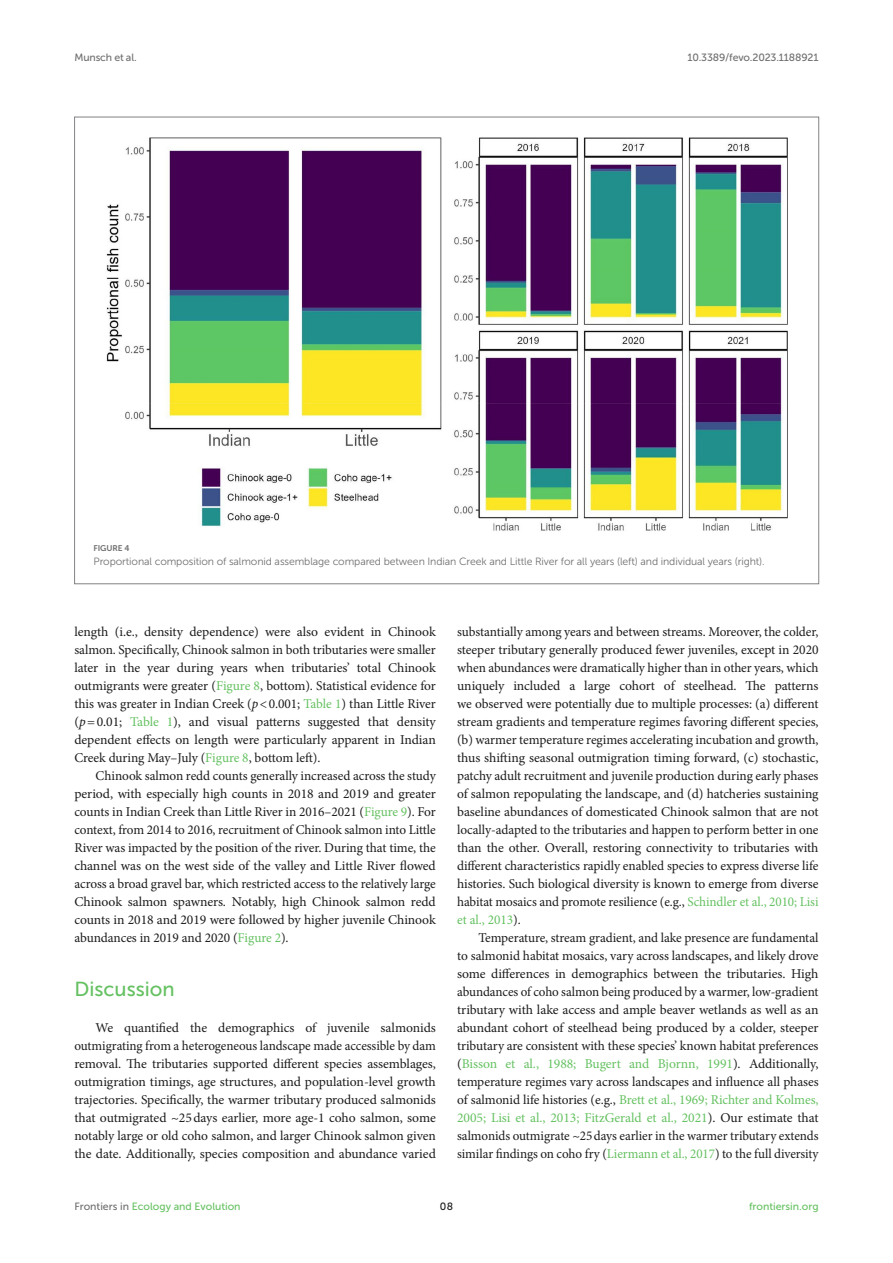
<style>
.page{position:relative;width:893px;height:1263px;background:#fff}
.page>*{position:absolute;margin:0;border:0;box-sizing:border-box;transform-origin:0 0}
.HEAD_1{font:20.25px "Museo Sans 500";color:#65c161}
.TEXT{font:13.5px/18px "Minion Pro";letter-spacing:-.005em;color:#1b1c1b;text-align:justify}
.TEXT_FLUSH{font:13.5px/18px "Minion Pro";letter-spacing:-.005em;color:#1b1c1b;text-align:justify}
.FIG_LEG{font:10.5px "Museo Sans 300";letter-spacing:-.01em;color:#706f70}
.t1{font:10.5px "Museo Sans 500";color:#65c161}
.t2{font:10.5px "Museo Sans 500";letter-spacing:-.015em;color:#706f70}
.t3{font:10.5px "Museo Sans 500";color:#1b1c1b}
.FIG_HD{font:8.25px "Museo Sans 700";letter-spacing:-.01em;color:#706f70}
.s1{color:#65c161}
.s2{font-style:italic}
.s3{color:#706f70}
</style>
<div class="page">
<img style="left:106px;top:137px;width:682px;height:394px">
<p class="t2" style="left:74px;top:51px;width:64px">Munsch et al.</p>
<p class="t2" style="left:687px;top:51px;width:133px">10.3389/fevo.2023.1188921</p>
<p class="FIG_HD" style="left:94px;top:544px;width:37px">FIGURE 4</p>
<p class="FIG_LEG" style="left:94px;top:556px;width:673px">Proportional composition of salmonid assemblage compared between Indian Creek and Little River for all years (left) and individual years (right).</p>
<p class="TEXT" style="left:74px;top:623px;width:363px">length (i.e., density dependence) were also evident in Chinook salmon. Specifically, Chinook salmon in both tributaries were smaller later in the year during years when tributaries’ total Chinook outmigrants were greater (<span class="s1">Figure 8</span>, bottom). Statistical evidence for this was greater in Indian Creek (<span class="s2">p</span>&lt;0.001; <span class="s1">Table 1</span>) than Little River (<span class="s2">p</span>=0.01; <span class="s1">Table 1</span>), and visual patterns suggested that density dependent effects on length were particularly apparent in Indian Creek during May–July (<span class="s1">Figure 8</span>, bottom left).</p>
<p class="TEXT" style="left:74px;top:767px;width:363px;text-indent:21px">Chinook salmon redd counts generally increased across the study period, with especially high counts in 2018 and 2019 and greater counts in Indian Creek than Little River in 2016–2021 (<span class="s1">Figure 9</span>). For context, from 2014 to 2016, recruitment of Chinook salmon into Little River was impacted by the position of the river. During that time, the channel was on the west side of the valley and Little River flowed across a broad gravel bar, which restricted access to the relatively large Chinook salmon spawners. Notably, high Chinook salmon redd counts in 2018 and 2019 were followed by higher juvenile Chinook abundances in 2019 and 2020 (<span class="s1">Figure 2</span>).</p>
<p class="HEAD_1" style="left:74px;top:978px;width:102px">Discussion</p>
<p class="TEXT_FLUSH" style="left:74px;top:1019px;width:363px;text-indent:21px">We quantified the demographics of juvenile salmonids outmigrating from a heterogeneous landscape made accessible by dam removal. The tributaries supported different species assemblages, outmigration timings, age structures, and population-level growth trajectories. Specifically, the warmer tributary produced salmonids that outmigrated ~25days earlier, more age-1 coho salmon, some notably large or old coho salmon, and larger Chinook salmon given the date. Additionally, species composition and abundance varied</p>
<p class="TEXT_FLUSH" style="left:457px;top:623px;width:363px">substantially among years and between streams. Moreover, the colder, steeper tributary generally produced fewer juveniles, except in 2020 when abundances were dramatically higher than in other years, which uniquely included a large cohort of steelhead. The patterns we observed were potentially due to multiple processes: (a) different stream gradients and temperature regimes favoring different species, (b) warmer temperature regimes accelerating incubation and growth, thus shifting seasonal outmigration timing forward, (c) stochastic, patchy adult recruitment and juvenile production during early phases of salmon repopulating the landscape, and (d) hatcheries sustaining baseline abundances of domesticated Chinook salmon that are not locally-adapted to the tributaries and happen to perform better in one than the other. Overall, restoring connectivity to tributaries with different characteristics rapidly enabled species to express diverse life histories. Such biological diversity is known to emerge from diverse habitat mosaics and promote resilience (e.g., <span class="s1">Schindler et al., 2010; Lisi et al., 2013</span>).</p>
<p class="TEXT" style="left:457px;top:929px;width:363px;text-indent:21px">Temperature, stream gradient, and lake presence are fundamental to salmonid habitat mosaics, vary across landscapes, and likely drove some differences in demographics between the tributaries. High abundances of coho salmon being produced by a warmer, low-gradient tributary with lake access and ample beaver wetlands as well as an abundant cohort of steelhead being produced by a colder, steeper tributary are consistent with these species’ known habitat preferences (<span class="s1">Bisson et al., 1988; Bugert and Bjornn, 1991</span>). Additionally, temperature regimes vary across landscapes and influence all phases of salmonid life histories (e.g., <span class="s1">Brett et al., 1969; Richter and Kolmes, 2005; Lisi et al., 2013; FitzGerald et al., 2021</span>). Our estimate that salmonids outmigrate ~25days earlier in the warmer tributary extends similar findings on coho fry (<span class="s1">Liermann et al., 2017</span>) to the full diversity</p>
<p class="t1" style="left:74px;top:1200px;width:168px"><span class="s3">Frontiers in</span> Ecology and Evolution</p>
<p class="t3" style="left:440px;top:1200px;width:15px">08</p>
<p class="t1" style="left:749px;top:1200px;width:71px">frontiersin.org</p>
</div>
